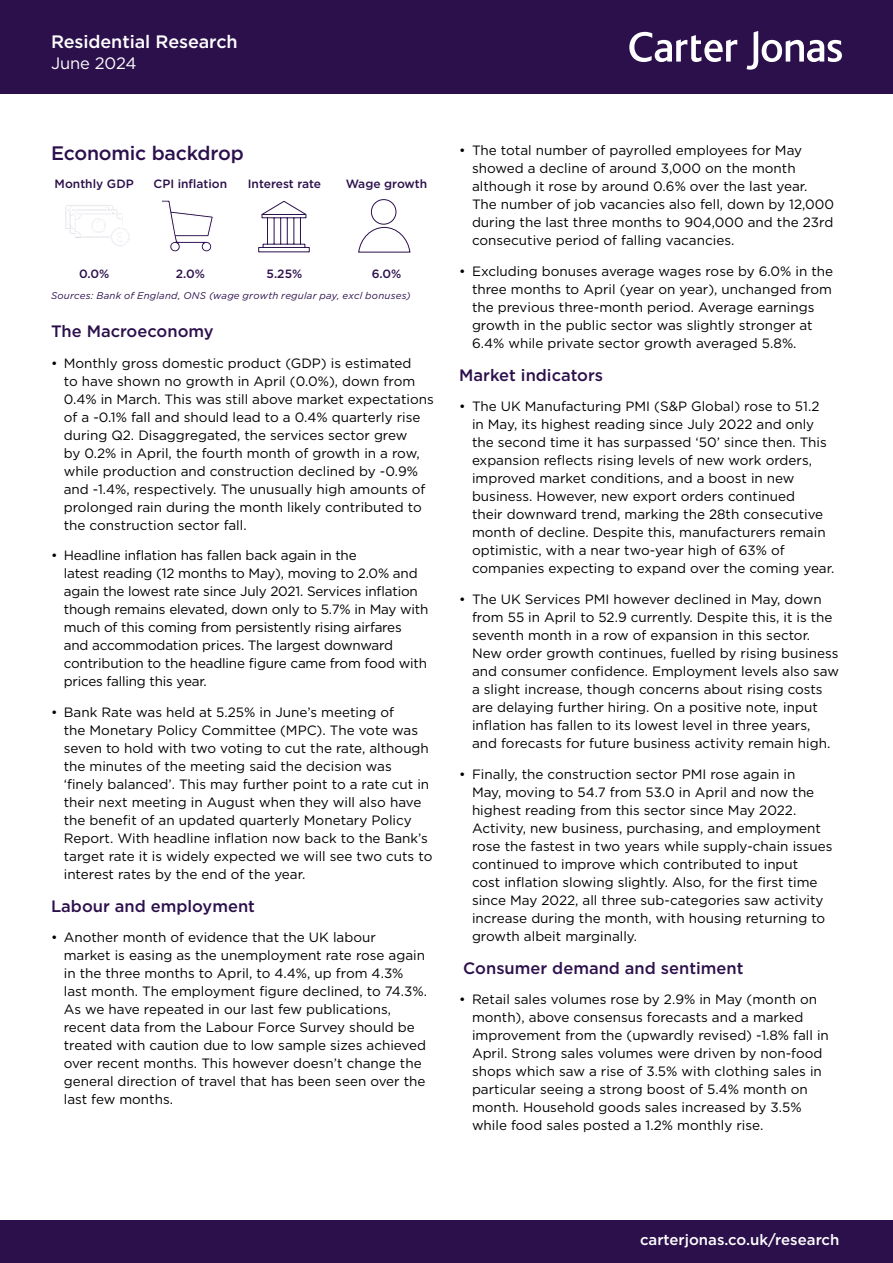
<style>
.page{position:relative;width:893px;height:1263px;background:#fff}
.page>*{position:absolute;margin:0;border:0;box-sizing:border-box;transform-origin:0 0}
.t1{font:500 19.5px "Gotham";letter-spacing:-.01em;color:#2c104c}
.t2{font:500 18px "Gotham";letter-spacing:-.005em;color:#fff}
.t3{font:500 16.5px "Gotham";color:#2c104c}
.t4{font:16.5px "Gotham";letter-spacing:-.005em;color:#fff}
.t5{font:500 15px "Gotham";color:#fff}
.t6{font:13.5px/18px "Gotham";color:#000}
.t7{font:500 12px "Gotham";color:#2c104c}
.t8{font:italic 9.75px "Gotham";letter-spacing:.02em;color:#2c104c}
</style>
<div class="page">
<div style="left:0;top:1220px;width:893px;height:43px;background:#2c104c"></div>
<div style="left:0;top:0;width:893px;height:94px;background:#2c104c"></div>
<svg style="left:746px;top:31px;width:96px;height:39px"></svg>
<svg style="left:629px;top:32px;width:108px;height:30px"></svg>
<svg style="left:161px;top:200px;width:52px;height:52px"></svg>
<div style="left:371px;top:199px;width:25px;height:26px;border:1px solid #2c104c;border-radius:50%"></div>
<svg style="left:358px;top:227px;width:53px;height:26px"></svg>
<svg style="left:258px;top:201px;width:52px;height:51px"></svg>
<svg style="left:65px;top:205px;width:65px;height:42px"></svg>
<h2 class="t2" style="left:51px;top:30px;width:188px">Residential Research</h2>
<p class="t4" style="left:51px;top:52px;width:87px">June 2024</p>
<h1 class="t1" style="left:51px;top:141px;width:194px">Economic backdrop</h1>
<p class="t7" style="left:55px;top:176px;width:81px">Monthly GDP</p>
<p class="t7" style="left:153px;top:176px;width:75px">CPI inflation</p>
<p class="t7" style="left:248px;top:176px;width:75px">Interest rate</p>
<p class="t7" style="left:346px;top:176px;width:83px">Wage growth</p>
<p class="t7" style="left:79px;top:266px;width:32px">0.0%</p>
<p class="t7" style="left:176px;top:266px;width:31px">2.0%</p>
<p class="t7" style="left:267px;top:266px;width:37px">5.25%</p>
<p class="t7" style="left:372px;top:266px;width:31px">6.0%</p>
<p class="t8" style="left:51px;top:289px;width:361px">Sources: Bank of England, ONS (wage growth regular pay, excl bonuses)</p>
<p class="t3" style="left:51px;top:320px;width:164px">The Macroeconomy</p>
<p class="t6" style="left:64px;top:353px;width:371px;text-indent:-13px">• Monthly gross domestic product (GDP) is estimated<br>to have shown no growth in April (0.0%), down from 0.4% in March. This was still above market expectations of a -0.1% fall and should lead to a 0.4% quarterly rise during Q2. Disaggregated, the services sector grew<br>by 0.2% in April, the fourth month of growth in a row, while production and construction declined by -0.9% and -1.4%, respectively. The unusually high amounts of prolonged rain during the month likely contributed to the construction sector fall.</p>
<p class="t6" style="left:64px;top:546px;width:366px;text-indent:-13px">• Headline inflation has fallen back again in the<br>latest reading (12 months to May), moving to 2.0% and again the lowest rate since July 2021. Services inflation though remains elevated, down only to 5.7% in May with much of this coming from persistently rising airfares and accommodation prices. The largest downward contribution to the headline figure came from food with prices falling this year.</p>
<p class="t6" style="left:64px;top:703px;width:370px;text-indent:-13px">• Bank Rate was held at 5.25% in June’s meeting of<br>the Monetary Policy Committee (MPC). The vote was seven to hold with two voting to cut the rate, although the minutes of the meeting said the decision was ‘finely balanced’. This may further point to a rate cut in their next meeting in August when they will also have the benefit of an updated quarterly Monetary Policy Report. With headline inflation now back to the Bank’s target rate it is widely expected we will see two cuts to interest rates by the end of the year.</p>
<p class="t3" style="left:51px;top:895px;width:206px">Labour and employment</p>
<p class="t6" style="left:64px;top:928px;width:365px;text-indent:-13px">• Another month of evidence that the UK labour<br>market is easing as the unemployment rate rose again in the three months to April, to 4.4%, up from 4.3% last month. The employment figure declined, to 74.3%.<br>As we have repeated in our last few publications, recent data from the Labour Force Survey should be treated with caution due to low sample sizes achieved over recent months. This however doesn’t change the general direction of travel that has been seen over the last few months.</p>
<p class="t6" style="left:472px;top:141px;width:364px;text-indent:-13px">• The total number of payrolled employees for May showed a decline of around 3,000 on the month although it rose by around 0.6% over the last year.<br>The number of job vacancies also fell, down by 12,000 during the last three months to 904,000 and the 23rd consecutive period of falling vacancies.</p>
<p class="t6" style="left:472px;top:262px;width:363px;text-indent:-13px">• Excluding bonuses average wages rose by 6.0% in the three months to April (year on year), unchanged from the previous three-month period. Average earnings growth in the public sector was slightly stronger at 6.4% while private sector growth averaged 5.8%.</p>
<p class="t3" style="left:459px;top:364px;width:145px">Market indicators</p>
<p class="t6" style="left:472px;top:397px;width:364px;text-indent:-13px">• The UK Manufacturing PMI (S&amp;P Global) rose to 51.2 in May, its highest reading since July 2022 and only the second time it has surpassed ‘50’ since then. This expansion reflects rising levels of new work orders, improved market conditions, and a boost in new business. However, new export orders continued<br>their downward trend, marking the 28th consecutive month of decline. Despite this, manufacturers remain optimistic, with a near two-year high of 63% of companies expecting to expand over the coming year.</p>
<p class="t6" style="left:472px;top:590px;width:368px;text-indent:-13px">• The UK Services PMI however declined in May, down from 55 in April to 52.9 currently. Despite this, it is the seventh month in a row of expansion in this sector.<br>New order growth continues, fuelled by rising business and consumer confidence. Employment levels also saw a slight increase, though concerns about rising costs are delaying further hiring. On a positive note, input inflation has fallen to its lowest level in three years,<br>and forecasts for future business activity remain high.</p>
<p class="t6" style="left:472px;top:765px;width:362px;text-indent:-13px">• Finally, the construction sector PMI rose again in<br>May, moving to 54.7 from 53.0 in April and now the highest reading from this sector since May 2022.<br>Activity, new business, purchasing, and employment rose the fastest in two years while supply-chain issues continued to improve which contributed to input<br>cost inflation slowing slightly. Also, for the first time since May 2022, all three sub-categories saw activity increase during the month, with housing returning to growth albeit marginally.</p>
<p class="t3" style="left:463px;top:957px;width:282px">Consumer demand and sentiment</p>
<p class="t6" style="left:472px;top:990px;width:358px;text-indent:-13px">• Retail sales volumes rose by 2.9% in May (month on month), above consensus forecasts and a marked improvement from the (upwardly revised) -1.8% fall in April. Strong sales volumes were driven by non-food shops which saw a rise of 3.5% with clothing sales in particular seeing a strong boost of 5.4% month on month. Household goods sales increased by 3.5% while food sales posted a 1.2% monthly rise.</p>
<p class="t5" style="left:640px;top:1230px;width:201px">carterjonas.co.uk/research</p>
</div>
